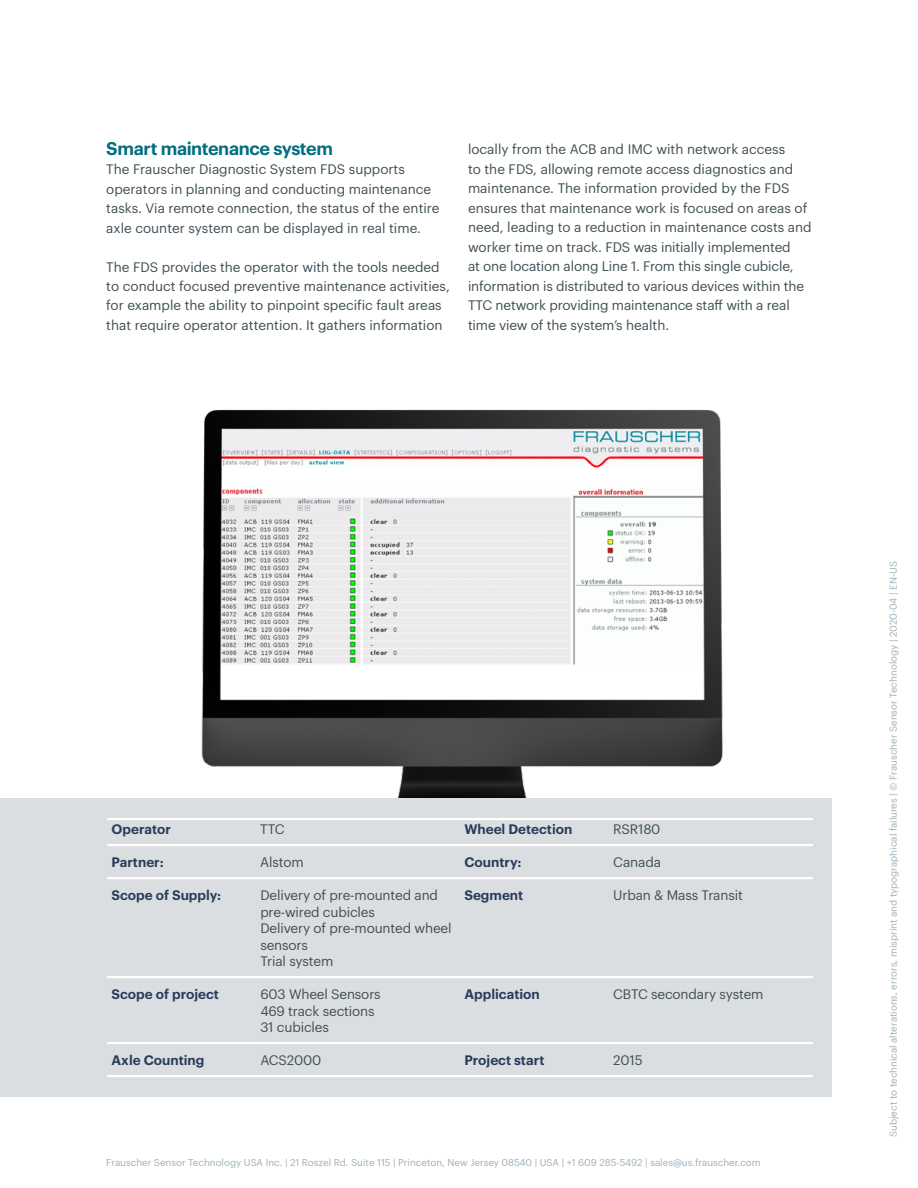
<style>
.page{position:relative;width:918px;height:1188px;background:#fff}
.page>*{position:absolute;margin:0;border:0;box-sizing:border-box;transform-origin:0 0}
.t1{font:600 18px "Graphik LCG";letter-spacing:-.02em;color:#006e7e}
.t2{font:13.5px/19.5px "Graphik LCG";color:#3f4e54}
.t3{font:600 13.5px "Graphik LCG";color:#283b5a}
.t4{font:9.75px "Graphik LCG";color:#9eafb8}
</style>
<div class="page">
<img style="left:201px;top:409px;width:522px;height:389px">
<div style="left:0;top:798px;width:831px;height:299px;background:#dadee1"></div>
<hr style="left:107px;top:844px;width:149px;height:2px;background:#fff">
<hr style="left:256px;top:844px;width:204px;height:2px;background:#fff">
<hr style="left:460px;top:844px;width:149px;height:2px;background:#fff">
<hr style="left:609px;top:844px;width:204px;height:2px;background:#fff">
<hr style="left:107px;top:877px;width:149px;height:2px;background:#fff">
<hr style="left:256px;top:877px;width:204px;height:2px;background:#fff">
<hr style="left:460px;top:877px;width:149px;height:2px;background:#fff">
<hr style="left:609px;top:877px;width:204px;height:2px;background:#fff">
<hr style="left:107px;top:976px;width:149px;height:2px;background:#fff">
<hr style="left:256px;top:976px;width:204px;height:2px;background:#fff">
<hr style="left:460px;top:976px;width:149px;height:2px;background:#fff">
<hr style="left:609px;top:976px;width:204px;height:2px;background:#fff">
<hr style="left:107px;top:1042px;width:149px;height:2px;background:#fff">
<hr style="left:256px;top:1042px;width:204px;height:2px;background:#fff">
<hr style="left:460px;top:1042px;width:149px;height:2px;background:#fff">
<hr style="left:609px;top:1042px;width:204px;height:2px;background:#fff">
<hr style="left:256px;top:818px;width:204px;height:2px;background:#fff">
<hr style="left:256px;top:1075px;width:204px;height:2px;background:#fff">
<hr style="left:460px;top:818px;width:149px;height:2px;background:#fff">
<hr style="left:460px;top:1075px;width:149px;height:2px;background:#fff">
<hr style="left:609px;top:818px;width:204px;height:2px;background:#fff">
<hr style="left:609px;top:1075px;width:204px;height:2px;background:#fff">
<hr style="left:107px;top:818px;width:149px;height:2px;background:#fff">
<hr style="left:107px;top:1075px;width:149px;height:2px;background:#fff">
<h1 class="t1" style="left:106px;top:134px;width:228px">Smart maintenance system</h1>
<p class="t2" style="left:106px;top:158px;width:335px">The Frauscher Diagnostic System FDS supports operators in planning and conducting maintenance tasks. Via remote connection, the status of the entire axle counter system can be displayed in real time.</p>
<p class="t2" style="left:106px;top:256px;width:345px">The FDS provides the operator with the tools needed to conduct focused preventive maintenance activities, for example the ability to pinpoint specific fault areas that require operator attention. It gathers information</p>
<p class="t2" style="left:468px;top:139px;width:345px">locally from the ACB and IMC with network access<br>to the FDS, allowing remote access diagnostics and maintenance. The information provided by the FDS ensures that maintenance work is focused on areas of need, leading to a reduction in maintenance costs and worker time on track. FDS was initially implemented<br>at one location along Line 1. From this single cubicle, information is distributed to various devices within the TTC network providing maintenance staff with a real time view of the system’s health.</p>
<p class="t3" style="left:111px;top:819px;width:61px">Operator</p>
<p class="t2" style="left:260px;top:819px;width:26px">TTC</p>
<p class="t3" style="left:464px;top:819px;width:110px">Wheel Detection</p>
<p class="t2" style="left:613px;top:819px;width:49px">RSR180</p>
<p class="t3" style="left:111px;top:852px;width:54px">Partner:</p>
<p class="t2" style="left:260px;top:852px;width:45px">Alstom</p>
<p class="t3" style="left:464px;top:852px;width:59px">Country:</p>
<p class="t2" style="left:613px;top:852px;width:49px">Canada</p>
<p class="t3" style="left:112px;top:885px;width:111px">Scope of Supply:</p>
<p class="t2" style="left:260px;top:886px;width:193px;line-height:16.5px">Delivery of pre-mounted and pre-wired cubicles<br>Delivery of pre-mounted wheel sensors<br>Trial system</p>
<p class="t3" style="left:464px;top:885px;width:60px">Segment</p>
<p class="t2" style="left:613px;top:885px;width:131px">Urban &amp; Mass Transit</p>
<p class="t3" style="left:112px;top:984px;width:109px">Scope of project</p>
<p class="t2" style="left:260px;top:985px;width:122px;line-height:16.5px">603 Wheel Sensors<br>469 track sections<br>31 cubicles</p>
<p class="t3" style="left:464px;top:984px;width:77px">Application</p>
<p class="t2" style="left:613px;top:984px;width:152px">CBTC secondary system</p>
<p class="t3" style="left:112px;top:1050px;width:94px">Axle Counting</p>
<p class="t2" style="left:260px;top:1050px;width:63px">ACS2000</p>
<p class="t3" style="left:464px;top:1050px;width:81px">Project start</p>
<p class="t2" style="left:613px;top:1050px;width:31px">2015</p>
<p class="t4" style="left:106px;top:1155px;width:656px">Frauscher Sensor Technology USA Inc. | 21 Roszel Rd. Suite 115 | Princeton, New Jersey 08540 | USA | +1 609 285-5492 | sales@us.frauscher.com</p>
<p class="t4" style="left:886px;top:1137px;width:577px;rotate:-90deg">Subject to technical alterations, errors, misprint and typographical failures | © Frauscher Sensor Technology | 2020-04 | EN-US</p>
</div>
